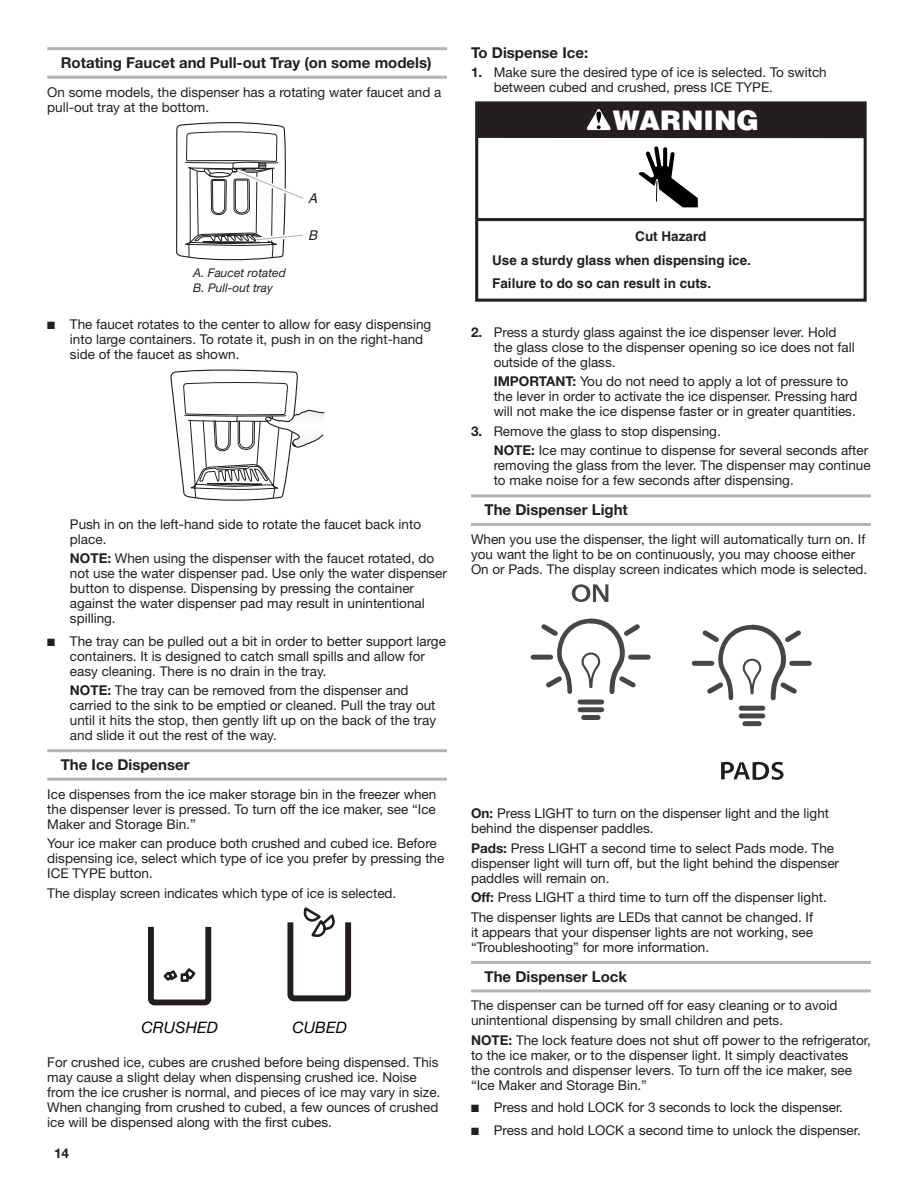
<style>
.page{position:relative;width:918px;height:1188px;background:#fff}
.page>*{position:absolute;margin:0;border:0;box-sizing:border-box;transform-origin:0 0}
.t1{font:900 27px "Helvetica";color:#fff}
.t2{font:italic 15.75px "Helvetica Neue";letter-spacing:.005em;color:#040503}
.Heading_3_Rules{font:700 15px "Helvetica Neue";color:#231f20}
.Body_Bold{font:700 15px "Helvetica Neue LT Std";color:#231f20}
.Body{font:13.5px/15px "Helvetica Neue LT Std";color:#231f20}
.Body_Indent{font:13.5px/15px "Helvetica Neue LT Std";color:#231f20}
.t3{font:700 13.5px/23.2px "Helvetica";color:#231f20}
.t4{font:700 13.5px "Helvetica Neue LT Std";color:#231f20}
.t5{font:italic 13.5px "Helvetica";color:#231f20}
.Body_callout{font:italic 12px "Helvetica Neue LT Std";color:#231f20}
.s1{font-weight:700}
</style>
<div class="page">
<hr style="left:47px;top:47px;width:400px;height:3px;background:#b2b3b7">
<hr style="left:47px;top:76px;width:400px;height:3px;background:#b2b3b7">
<hr style="left:47px;top:749px;width:400px;height:3px;background:#b2b3b7">
<hr style="left:47px;top:778px;width:400px;height:3px;background:#b2b3b7">
<hr style="left:471px;top:494px;width:400px;height:3px;background:#b2b3b7">
<hr style="left:471px;top:523px;width:400px;height:3px;background:#b2b3b7">
<hr style="left:471px;top:961px;width:400px;height:3px;background:#b2b3b7">
<hr style="left:471px;top:989px;width:400px;height:3px;background:#b2b3b7">
<svg style="left:176px;top:122px;width:127px;height:139px"></svg>
<svg style="left:170px;top:369px;width:155px;height:132px"></svg>
<svg style="left:148px;top:926px;width:64px;height:79px"></svg>
<svg style="left:287px;top:909px;width:65px;height:93px"></svg>
<hr style="left:477px;top:218px;width:388px;height:3px;background:#231f20">
<div style="left:475px;top:101px;width:392px;height:201px;border:3px solid #231f20"></div>
<div style="left:477px;top:102px;width:388px;height:36px;background:#231f20"></div>
<svg style="left:586px;top:109px;width:25px;height:21px"></svg>
<svg style="left:639px;top:146px;width:59px;height:61px"></svg>
<svg style="left:530px;top:618px;width:121px;height:102px"></svg>
<svg style="left:572px;top:584px;width:36px;height:18px"></svg>
<svg style="left:691px;top:624px;width:121px;height:103px"></svg>
<svg style="left:721px;top:762px;width:62px;height:18px"></svg>
<h3 class="Heading_3_Rules" style="left:61px;top:54px;width:372px">Rotating Faucet and Pull-out Tray (on some models)</h3>
<p class="Body" style="left:47px;top:84px;width:396px">On some models, the dispenser has a rotating water faucet and a pull-out tray at the bottom.</p>
<p class="Body_Bold" style="left:471px;top:43px;width:119px">To Dispense Ice:</p>
<p class="Body" style="left:494px;top:65px;width:335px;text-indent:-23px"><span class="s1">1.</span> Make sure the desired type of ice is selected. To switch between cubed and crushed, press ICE TYPE.</p>
<p class="t1" style="left:613px;top:103px;width:148px">WARNING</p>
<p class="Body_callout" style="left:193px;top:266px;width:94px">A. Faucet rotated</p>
<p class="Body_callout" style="left:193px;top:281px;width:81px">B. Pull-out tray</p>
<p class="t5" style="left:308px;top:191px;width:11px">A</p>
<p class="t5" style="left:308px;top:227px;width:11px">B</p>
<p class="Body" style="left:70px;top:317px;width:363px;text-indent:-23px">■ The faucet rotates to the center to allow for easy dispensing into large containers. To rotate it, push in on the right-hand side of the faucet as shown.</p>
<p class="Body_Indent" style="left:70px;top:516px;width:353px">Push in on the left-hand side to rotate the faucet back into place.</p>
<p class="Body_Indent" style="left:70px;top:551px;width:379px"><span class="s1">NOTE:</span> When using the dispenser with the faucet rotated, do not use the water dispenser pad. Use only the water dispenser button to dispense. Dispensing by pressing the container against the water dispenser pad may result in unintentional spilling.</p>
<p class="Body" style="left:70px;top:633px;width:377px;text-indent:-23px">■ The tray can be pulled out a bit in order to better support large containers. It is designed to catch small spills and allow for easy cleaning. There is no drain in the tray.</p>
<p class="Body_Indent" style="left:70px;top:683px;width:368px"><span class="s1">NOTE:</span> The tray can be removed from the dispenser and carried to the sink to be emptied or cleaned. Pull the tray out until it hits the stop, then gently lift up on the back of the tray and slide it out the rest of the way.</p>
<h3 class="Heading_3_Rules" style="left:61px;top:756px;width:130px">The Ice Dispenser</h3>
<p class="Body" style="left:47px;top:786px;width:391px;text-align:justify">Ice dispenses from the ice maker storage bin in the freezer when the dispenser lever is pressed. To turn off the ice maker, see “Ice Maker and Storage Bin.”</p>
<p class="Body" style="left:47px;top:836px;width:399px">Your ice maker can produce both crushed and cubed ice. Before dispensing ice, select which type of ice you prefer by pressing the<br>ICE TYPE button.</p>
<p class="Body" style="left:47px;top:885px;width:351px">The display screen indicates which type of ice is selected.</p>
<p class="t2" style="left:141px;top:1018px;width:78px">CRUSHED</p>
<p class="t2" style="left:292px;top:1018px;width:56px">CUBED</p>
<p class="Body" style="left:47px;top:1055px;width:395px">For crushed ice, cubes are crushed before being dispensed. This may cause a slight delay when dispensing crushed ice. Noise from the ice crusher is normal, and pieces of ice may vary in size.<br>When changing from crushed to cubed, a few ounces of crushed ice will be dispensed along with the first cubes.</p>
<p class="t4" style="left:54px;top:1145px;width:17px">14</p>
<p class="t3" style="left:492px;top:225px;width:260px;text-indent:143px">Cut Hazard<br>Use a sturdy glass when dispensing ice.<br>Failure to do so can result in cuts.</p>
<p class="Body" style="left:494px;top:324px;width:363px;text-indent:-23px"><span class="s1">2.</span> Press a sturdy glass against the ice dispenser lever. Hold the glass close to the dispenser opening so ice does not fall outside of the glass.</p>
<p class="Body_Indent" style="left:494px;top:374px;width:365px"><span class="s1">IMPORTANT:</span> You do not need to apply a lot of pressure to the lever in order to activate the ice dispenser. Pressing hard will not make the ice dispense faster or in greater quantities.</p>
<p class="Body" style="left:471px;top:423px;width:251px"><span class="s1">3.</span> Remove the glass to stop dispensing.</p>
<p class="Body_Indent" style="left:494px;top:443px;width:378px"><span class="s1">NOTE:</span> Ice may continue to dispense for several seconds after removing the glass from the lever. The dispenser may continue to make noise for a few seconds after dispensing.</p>
<h3 class="Heading_3_Rules" style="left:485px;top:501px;width:145px">The Dispenser Light</h3>
<p class="Body" style="left:471px;top:531px;width:398px">When you use the dispenser, the light will automatically turn on. If you want the light to be on continuously, you may choose either<br>On or Pads. The display screen indicates which mode is selected.</p>
<p class="Body" style="left:471px;top:806px;width:360px"><span class="s1">On:</span> Press LIGHT to turn on the dispenser light and the light behind the dispenser paddles.</p>
<p class="Body" style="left:471px;top:840px;width:370px"><span class="s1">Pads:</span> Press LIGHT a second time to select Pads mode. The dispenser light will turn off, but the light behind the dispenser paddles will remain on.</p>
<p class="Body" style="left:471px;top:890px;width:357px"><span class="s1">Off:</span> Press LIGHT a third time to turn off the dispenser light.</p>
<p class="Body" style="left:471px;top:909px;width:344px;text-align:justify">The dispenser lights are LEDs that cannot be changed. If it appears that your dispenser lights are not working, see “Troubleshooting” for more information.</p>
<h3 class="Heading_3_Rules" style="left:485px;top:967px;width:144px">The Dispenser Lock</h3>
<p class="Body" style="left:471px;top:998px;width:368px">The dispenser can be turned off for easy cleaning or to avoid unintentional dispensing by small children and pets.</p>
<p class="Body" style="left:471px;top:1032px;width:401px"><span class="s1">NOTE:</span> The lock feature does not shut off power to the refrigerator, to the ice maker, or to the dispenser light. It simply deactivates<br>the controls and dispenser levers. To turn off the ice maker, see “Ice Maker and Storage Bin.”</p>
<p class="Body" style="left:471px;top:1100px;width:374px">■ Press and hold LOCK for 3 seconds to lock the dispenser.</p>
<p class="Body" style="left:471px;top:1122px;width:391px">■ Press and hold LOCK a second time to unlock the dispenser.</p>
</div>
